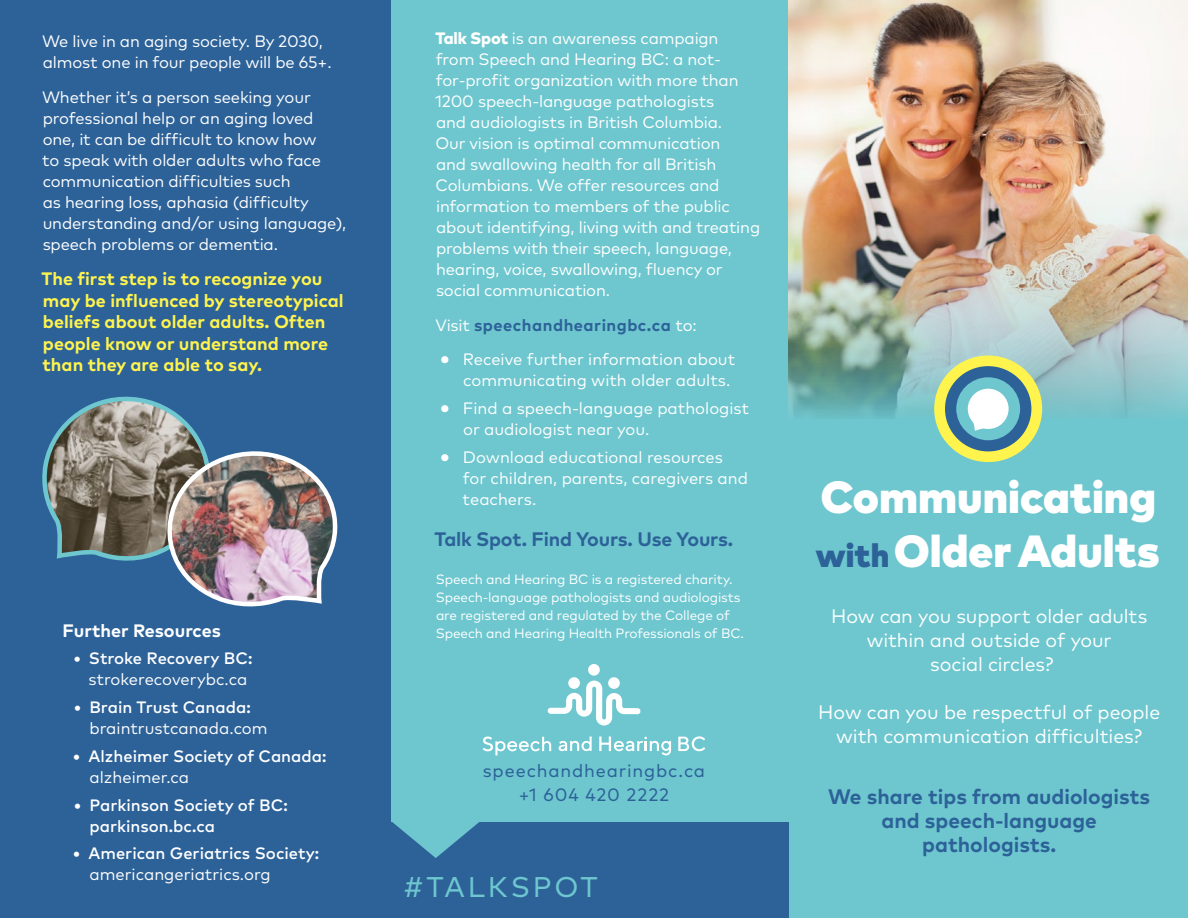
<style>
.page{position:relative;width:1188px;height:918px;background:#fff}
.page>*{position:absolute;margin:0;border:0;box-sizing:border-box;transform-origin:0 0}
.t1{font:900 45px/54px "Mark Pro";color:#fff}
.t2{font:28.5px "Mark Pro";letter-spacing:.1em;color:#6ec7cf}
.t3{font:700 21px/24px "Mark Pro";color:#2d6299;text-align:center}
.t4{font:19.5px/24px "Mark Pro";letter-spacing:-.005em;color:#fff;text-align:center}
.t5{font:700 19.5px "Mark Pro";letter-spacing:-.01em;color:#2d6299}
.t6{font:700 18px/21.6px "Mark Pro";color:#fff44d}
.t7{font:18px/24px "Mark Pro";letter-spacing:.05em;color:#2d6299;text-align:center}
.t8{font:700 18px "Mark Pro";color:#fff}
.t9{font:16.5px/21px "Mark Pro";letter-spacing:-.01em;color:#fff}
.t10{font:500 16.5px/21px "Mark Pro";color:#fff}
.t11{font:700 16.5px "Mark Pro";letter-spacing:.03em;color:#2d6299}
.t12{font:13.5px/18px "Mark Pro";letter-spacing:-.01em;color:#fff}
.s1{font-weight:500;font-size:18px}
.s2{font-weight:500}
.s3{font-size:18px}
.s4{font-weight:400}
.s5{font-weight:800}
.s6{font-weight:400;color:#fff}
.s7{font-size:31.5px}
.s8{font-size:33px;color:#2d6299}
</style>
<div class="page">
<div style="left:338px;top:0;width:850px;height:918px;background:#6ec7cf"></div>
<div style="left:0;top:0;width:391px;height:918px;background:#2d6299"></div>
<div style="left:391px;top:822px;width:397px;height:96px;background:#2d6299"></div>
<svg style="left:392px;top:822px;width:87px;height:36px"></svg>
<img style="left:788px;top:0;width:400px;height:419px">
<div style="left:934px;top:356px;width:108px;height:106px;background:#fff44d;border-radius:50%"></div>
<div style="left:945px;top:366px;width:86px;height:85px;background:#2d6299;border-radius:50%"></div>
<div style="left:956px;top:377px;width:64px;height:63px;background:#6ec7cf;border-radius:50%"></div>
<svg style="left:968px;top:389px;width:41px;height:42px"></svg>
<svg style="left:678px;top:736px;width:27px;height:15px"></svg>
<svg style="left:483px;top:737px;width:68px;height:18px"></svg>
<svg style="left:559px;top:737px;width:33px;height:15px"></svg>
<svg style="left:599px;top:737px;width:72px;height:19px"></svg>
<svg style="left:548px;top:681px;width:92px;height:45px"></svg>
<div style="left:568px;top:677px;width:12px;height:12px;background:#fff;border-radius:50%"></div>
<div style="left:588px;top:664px;width:12px;height:12px;background:#fff;border-radius:50%"></div>
<div style="left:608px;top:677px;width:12px;height:12px;background:#fff;border-radius:50%"></div>
<img style="left:42px;top:396px;width:296px;height:211px">
<p class="t9" style="left:42px;top:30px;width:291px">We live in an aging society. By 2030, almost one in four people will be 65+.</p>
<p class="t9" style="left:42px;top:85px;width:306px">Whether it’s a person seeking your professional help or an aging loved one, it can be difficult to know how<br>to speak with older adults who face communication difficulties such<br>as hearing loss, aphasia (difficulty understanding and/or using language), speech problems or dementia.</p>
<p class="t6" style="left:42px;top:266px;width:304px">The first step is to recognize you may be influenced by stereotypical beliefs about older adults. Often people know or understand more than they are able to say.</p>
<p class="t8" style="left:63px;top:617px;width:160px">Further Resources</p>
<p class="t9" style="left:89px;top:647px;width:165px;text-indent:-15px"><span class="s1">•</span> <span class="s2">Stroke Recovery BC: </span>strokerecoverybc.ca</p>
<p class="t9" style="left:89px;top:696px;width:180px;text-indent:-16px"><span class="s1">•</span> <span class="s2">Brain Trust Canada: </span>braintrustcanada.com</p>
<p class="t10" style="left:89px;top:744px;width:239px;text-indent:-17px"><span class="s3">•</span> Alzheimer Society of Canada: <span class="s4">alzheimer.ca</span></p>
<p class="t10" style="left:90px;top:793px;width:200px;text-indent:-16px"><span class="s3">•</span> Parkinson Society of BC: parkinson.bc.ca</p>
<p class="t10" style="left:89px;top:842px;width:231px;text-indent:-17px"><span class="s3">•</span> American Geriatrics Society: <span class="s4">americangeriatrics.org</span></p>
<p class="t9" style="left:435px;top:27px;width:327px"><span class="s5">Talk Spot</span> is an awareness campaign from Speech and Hearing BC: a not&shy;for-profit organization with more than 1200 speech-language pathologists<br>and audiologists in British Columbia.<br>Our vision is optimal communication<br>and swallowing health for all British Columbians. We offer resources and information to members of the public about identifying, living with and treating problems with their speech, language, hearing, voice, swallowing, fluency or social communication.</p>
<p class="t11" style="left:435px;top:312px;width:263px"><span class="s6">Visit</span> speechandhearingbc.ca <span class="s6">to:</span></p>
<p class="t9" style="left:438px;top:348px;width:298px;text-align:right"><span class="s7">•</span> Receive further information about communicating with older adults.</p>
<p class="t9" style="left:463px;top:396px;width:288px;text-indent:-25px"><span class="s7">•</span> Find a speech-language pathologist or audiologist near you.</p>
<p class="t9" style="left:463px;top:445px;width:287px;text-indent:-24px"><span class="s7">•</span> Download educational resources for children, parents, caregivers and teachers.</p>
<p class="t5" style="left:434px;top:524px;width:300px">Talk Spot. Find Yours. Use Yours.</p>
<p class="t12" style="left:436px;top:569px;width:310px">Speech and Hearing BC is a registered charity.<br>Speech-language pathologists and audiologists are registered and regulated by the College of Speech and Hearing Health Professionals of BC.</p>
<p class="t7" style="left:483px;top:757px;width:224px">speechandhearingbc.ca +1 604 420 2222</p>
<h2 class="t2" style="left:403px;top:866px;width:196px">#TALKSPOT</h2>
<h1 class="t1" style="left:815px;top:466px;width:346px">Communicating <span class="s8">with</span>Older Adults</h1>
<p class="t4" style="left:831px;top:602px;width:318px">How can you support older adults within and outside of your<br>social circles?</p>
<p class="t4" style="left:818px;top:698px;width:344px">How can you be respectful of people with communication difficulties?</p>
<p class="t3" style="left:828px;top:783px;width:324px">We share tips from audiologists and speech-language pathologists.</p>
</div>
